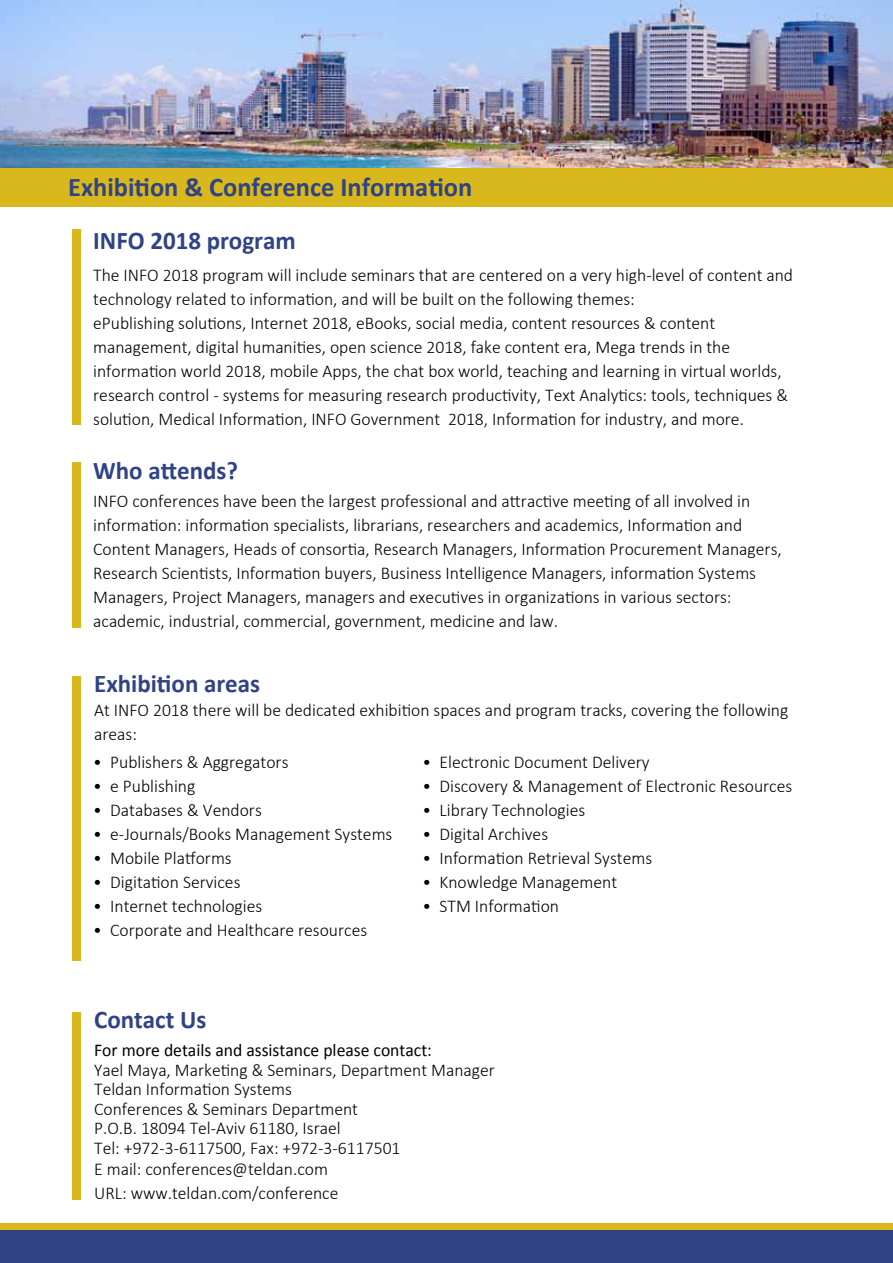
<style>
.page{position:relative;width:893px;height:1263px;background:#fff}
.page>*{position:absolute;margin:0;border:0;box-sizing:border-box;transform-origin:0 0}
.t1{font:700 27px "Calibri";color:#304385}
.t2{font:700 25.5px "Calibri";color:#304385}
.t3{font:300 18px/24px "Calibri";color:#000}
.t4{font:18px "Calibri";color:#000}
</style>
<div class="page">
<div style="left:0;top:1224px;width:893px;height:10px;background:#d9b81d"></div>
<div style="left:0;top:1230px;width:893px;height:33px;background:#304385"></div>
<div style="left:72px;top:676px;width:9px;height:285px;background:#d9b81d"></div>
<div style="left:72px;top:1012px;width:9px;height:187px;background:#d9b81d"></div>
<div style="left:72px;top:462px;width:9px;height:165px;background:#d9b81d"></div>
<div style="left:72px;top:230px;width:9px;height:195px;background:#d9b81d"></div>
<img style="left:0;top:0;width:893px;height:168px">
<div style="left:0;top:168px;width:893px;height:38px;background:#d9b81d"></div>
<h1 class="t1" style="left:68px;top:170px;width:406px">Exhibition &amp; Conference Information</h1>
<h2 class="t2" style="left:93px;top:224px;width:204px">INFO 2018 program</h2>
<p class="t3" style="left:93px;top:263px;width:701px">The INFO 2018 program will include seminars that are centered on a very high-level of content and technology related to information, and will be built on the following themes:<br>ePublishing solutions, Internet 2018, eBooks, social media, content resources &amp; content management, digital humanities, open science 2018, fake content era, Mega trends in the information world 2018, mobile Apps, the chat box world, teaching and learning in virtual worlds, research control - systems for measuring research productivity, Text Analytics: tools, techniques &amp; solution, Medical Information, INFO Government 2018, Information for industry, and more.</p>
<h2 class="t2" style="left:93px;top:455px;width:146px">Who attends?</h2>
<p class="t3" style="left:93px;top:489px;width:690px">INFO conferences have been the largest professional and attractive meeting of all involved in information: information specialists, librarians, researchers and academics, Information and Content Managers, Heads of consortia, Research Managers, Information Procurement Managers, Research Scientists, Information buyers, Business Intelligence Managers, information Systems Managers, Project Managers, managers and executives in organizations in various sectors: academic, industrial, commercial, government, medicine and law.</p>
<h2 class="t2" style="left:94px;top:668px;width:168px">Exhibition areas</h2>
<p class="t3" style="left:94px;top:698px;width:696px">At INFO 2018 there will be dedicated exhibition spaces and program tracks, covering the following areas:</p>
<p class="t3" style="left:110px;top:750px;width:180px">Publishers &amp; Aggregators</p>
<p class="t3" style="left:440px;top:750px;width:212px">Electronic Document Delivery</p>
<p class="t3" style="left:423px;top:750px;width:10px">•</p>
<p class="t3" style="left:93px;top:750px;width:10px">•</p>
<p class="t3" style="left:93px;top:774px;width:10px">•</p>
<p class="t3" style="left:110px;top:774px;width:87px">e Publishing</p>
<p class="t3" style="left:423px;top:774px;width:10px">•</p>
<p class="t3" style="left:440px;top:774px;width:354px">Discovery &amp; Management of Electronic Resources</p>
<p class="t3" style="left:93px;top:798px;width:10px">•</p>
<p class="t3" style="left:110px;top:798px;width:153px">Databases &amp; Vendors</p>
<p class="t3" style="left:423px;top:798px;width:10px">•</p>
<p class="t3" style="left:440px;top:798px;width:147px">Library Technologies</p>
<p class="t3" style="left:93px;top:822px;width:10px">•</p>
<p class="t3" style="left:110px;top:822px;width:284px">-e Journals/Books Management Systems</p>
<p class="t3" style="left:423px;top:822px;width:10px">•</p>
<p class="t3" style="left:440px;top:822px;width:110px">Digital Archives</p>
<p class="t3" style="left:93px;top:846px;width:10px">•</p>
<p class="t3" style="left:110px;top:846px;width:123px">Mobile Platforms</p>
<p class="t3" style="left:423px;top:846px;width:10px">•</p>
<p class="t3" style="left:440px;top:846px;width:214px">Information Retrieval Systems</p>
<p class="t3" style="left:93px;top:870px;width:10px">•</p>
<p class="t3" style="left:110px;top:870px;width:132px">Digitation Services</p>
<p class="t3" style="left:423px;top:870px;width:10px">•</p>
<p class="t3" style="left:440px;top:870px;width:179px">Knowledge Management</p>
<p class="t3" style="left:93px;top:894px;width:10px">•</p>
<p class="t3" style="left:110px;top:894px;width:154px">Internet technologies</p>
<p class="t3" style="left:423px;top:894px;width:10px">•</p>
<p class="t3" style="left:440px;top:894px;width:121px">STM Information</p>
<p class="t3" style="left:93px;top:918px;width:10px">•</p>
<p class="t3" style="left:110px;top:918px;width:259px">Corporate and Healthcare resources</p>
<h2 class="t2" style="left:94px;top:1004px;width:114px">Contact Us</h2>
<p class="t4" style="left:94px;top:1039px;width:339px">For more details and assistance please contact:</p>
<p class="t3" style="left:94px;top:1060px;width:402px;line-height:19.8px">Yael Maya, Marketing &amp; Seminars, Department Manager Teldan Information Systems<br>Conferences &amp; Seminars Department<br>O.P .B. 18094 Tel-Aviv 61180, Israel<br>Tel: +972-3-6117500, Fax: +972-3-6117501<br>E mail: conferences@teldan.com</p>
<p class="t3" style="left:94px;top:1181px;width:246px">URL: www.teldan.com/conference</p>
</div>
